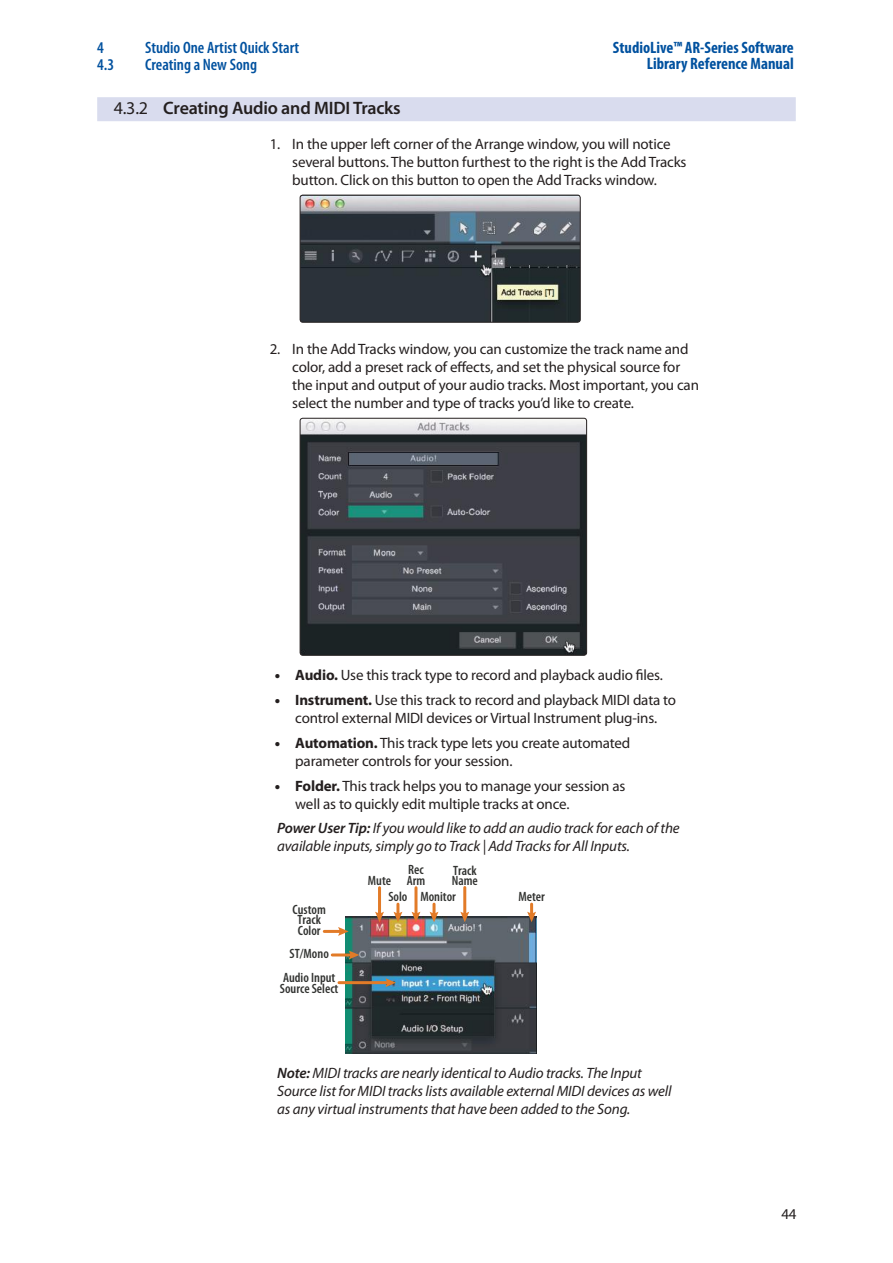
<style>
.page{position:relative;width:893px;height:1263px;background:#fff}
.page>*{position:absolute;margin:0;border:0;box-sizing:border-box;transform-origin:0 0}
.t1{font:600 18px "Myriad Pro";letter-spacing:-.01em;color:#241f1f}
.t2{font:700 condensed 16.5px/16.5px "Myriad Pro";color:#00519f;text-align:right}
.t3{font:600 condensed 16.5px "Myriad Pro";color:#00519f}
.t4{font:15px/18px "Myriad Pro";letter-spacing:-.01em;color:#241f1f}
.t5{font:italic 15px/18px "Myriad Pro";letter-spacing:-.01em;color:#241f1f}
.t6{font:600 condensed 13.5px/10.5px "Myriad Pro";color:#323331;text-align:center}
.s1{font-weight:400}
.s2{font-weight:900}
.s3{font-weight:700}
.s4{font-weight:600}
</style>
<div class="page">
<div style="left:97px;top:97px;width:699px;height:24px;background:#d9dcee"></div>
<img style="left:300px;top:195px;width:279px;height:126px">
<div style="left:300px;top:195px;width:281px;height:128px;border:1px solid #241f1f;border-radius:3px"></div>
<img style="left:300px;top:418px;width:287px;height:236px">
<div style="left:300px;top:418px;width:287px;height:238px;border:1px solid #241f1f;border-radius:3px"></div>
<img style="left:346px;top:916px;width:190px;height:137px">
<hr style="left:378px;top:888px;width:3px;height:27px;background:#e27b28">
<svg style="left:375px;top:912px;width:9px;height:10px"></svg>
<hr style="left:324px;top:930px;width:17px;height:3px;background:#e27b28">
<svg style="left:338px;top:927px;width:11px;height:9px"></svg>
<hr style="left:332px;top:953px;width:20px;height:3px;background:#e27b28">
<svg style="left:349px;top:950px;width:10px;height:9px"></svg>
<hr style="left:339px;top:981px;width:50px;height:3px;background:#e27b28">
<svg style="left:385px;top:978px;width:11px;height:9px"></svg>
<svg style="left:393px;top:904px;width:9px;height:18px"></svg>
<hr style="left:414px;top:888px;width:3px;height:27px;background:#e27b28">
<svg style="left:412px;top:912px;width:8px;height:10px"></svg>
<svg style="left:430px;top:904px;width:8px;height:18px"></svg>
<hr style="left:463px;top:887px;width:3px;height:28px;background:#e27b28">
<svg style="left:460px;top:912px;width:9px;height:10px"></svg>
<svg style="left:527px;top:904px;width:9px;height:18px"></svg>
<p class="t3" style="left:97px;top:39px;width:8px">4</p>
<p class="t3" style="left:145px;top:39px;width:156px">Studio One Artist Quick Start</p>
<p class="t3" style="left:97px;top:56px;width:19px">4.3</p>
<p class="t3" style="left:145px;top:56px;width:113px">Creating a New Song</p>
<p class="t2" style="left:613px;top:39px;width:182px">StudioLive™ AR-Series Software<br>Library Reference Manual</p>
<p class="t1" style="left:114px;top:98px;width:289px"><span class="s1">4.3.2</span> Creating Audio and MIDI Tracks</p>
<p class="t4" style="left:292px;top:135px;width:396px;text-indent:-22px">1. In the upper left corner of the Arrange window, you will notice several buttons. The button furthest to the right is the Add Tracks button. Click on this button to open the Add Tracks window.</p>
<p class="t4" style="left:292px;top:340px;width:408px;text-indent:-22px">2. In the Add Tracks window, you can customize the track name and color, add a preset rack of effects, and set the physical source for the input and output of your audio tracks. Most important, you can select the number and type of tracks you’d like to create.</p>
<p class="t4" style="left:275px;top:667px;width:390px"><span class="s2">•</span> <span class="s3">Audio.</span> Use this track type to record and playback audio files.</p>
<p class="t4" style="left:275px;top:691px;width:403px;text-align:center"><span class="s2">•</span> <span class="s3">Instrument.</span> Use this track to record and playback MIDI data to control external MIDI devices or Virtual Instrument plug-ins.</p>
<p class="t4" style="left:295px;top:734px;width:337px;text-indent:-20px"><span class="s2">•</span> <span class="s3">Automation.</span> This track type lets you create automated parameter controls for your session.</p>
<p class="t4" style="left:295px;top:777px;width:332px;text-indent:-20px"><span class="s2">•</span> <span class="s3">Folder.</span> This track helps you to manage your session as well as to quickly edit multiple tracks at once.</p>
<p class="t5" style="left:277px;top:820px;width:404px"><span class="s4">Power User Tip:</span> If you would like to add an audio track for each of the available inputs, simply go to Track | Add Tracks for All Inputs.</p>
<p class="t6" style="left:368px;top:875px;width:25px">Mute</p>
<p class="t6" style="left:293px;top:904px;width:35px">Custom<br>Track<br>Color</p>
<p class="t6" style="left:283px;top:942px;width:54px;line-height:24.2px">ST/Mono<br>Audio Input</p>
<p class="t6" style="left:280px;top:983px;width:60px">Source Select</p>
<p class="t6" style="left:407px;top:865px;width:20px;text-align:left">Rec<br>Arm</p>
<p class="t6" style="left:420px;top:891px;width:37px">Monitor</p>
<p class="t6" style="left:452px;top:865px;width:28px;text-align:left">Track<br>Name</p>
<p class="t6" style="left:388px;top:891px;width:21px">Solo</p>
<p class="t6" style="left:518px;top:891px;width:28px">Meter</p>
<p class="t5" style="left:277px;top:1064px;width:396px"><span class="s4">Note:</span> MIDI tracks are nearly identical to Audio tracks. The Input<br>Source list for MIDI tracks lists available external MIDI devices as well as any virtual instruments that have been added to the Song.</p>
<p class="t4" style="left:781px;top:1205px;width:17px">44</p>
</div>
